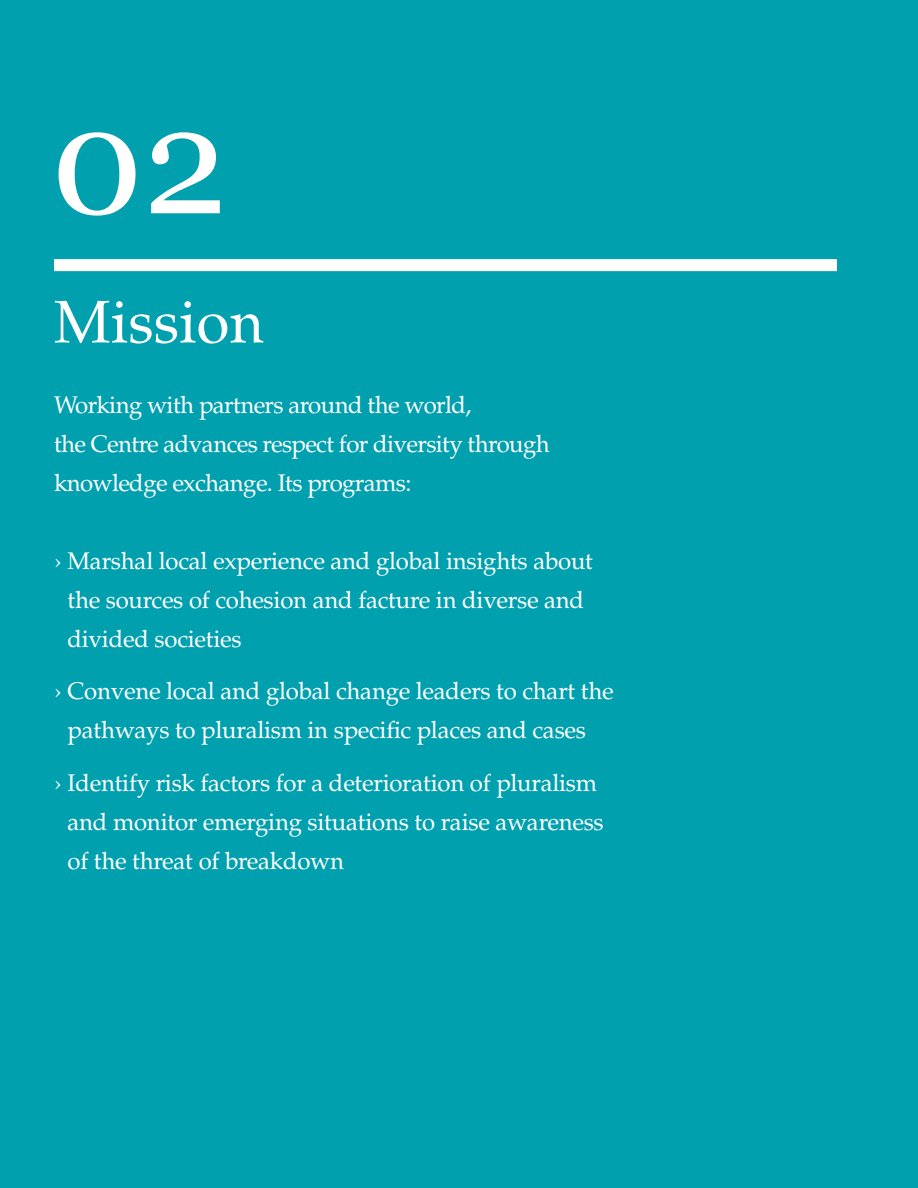
<style>
.page{position:relative;width:918px;height:1188px;background:#00a0af}
.page>*{position:absolute;margin:0;border:0;box-sizing:border-box;transform-origin:0 0}
.t1{font:150px "Georgia";color:#fff}
.t2{font:60px "Palatino";color:#fff}
.t3{font:24px/39px "Palatino";letter-spacing:-.01em;color:#fff}
</style>
<div class="page">
<div style="left:54px;top:259px;width:783px;height:12px;background:#fff"></div>
<h1 class="t1" style="left:51px;top:71px;width:177px">02</h1>
<h2 class="t2" style="left:54px;top:287px;width:212px">Mission</h2>
<p class="t3" style="left:54px;top:385px;width:497px">Working with partners around the world,<br>the Centre advances respect for diversity through knowledge exchange. Its programs:</p>
<p class="t3" style="left:67px;top:541px;width:527px;text-indent:-13px">› Marshal local experience and global insights about the sources of cohesion and facture in diverse and divided societies</p>
<p class="t3" style="left:54px;top:672px;width:561px;text-align:center">› Convene local and global change leaders to chart the pathways to pluralism in specific places and cases</p>
<p class="t3" style="left:67px;top:763px;width:538px;text-indent:-13px">› Identify risk factors for a deterioration of pluralism and monitor emerging situations to raise awareness of the threat of breakdown</p>
</div>
